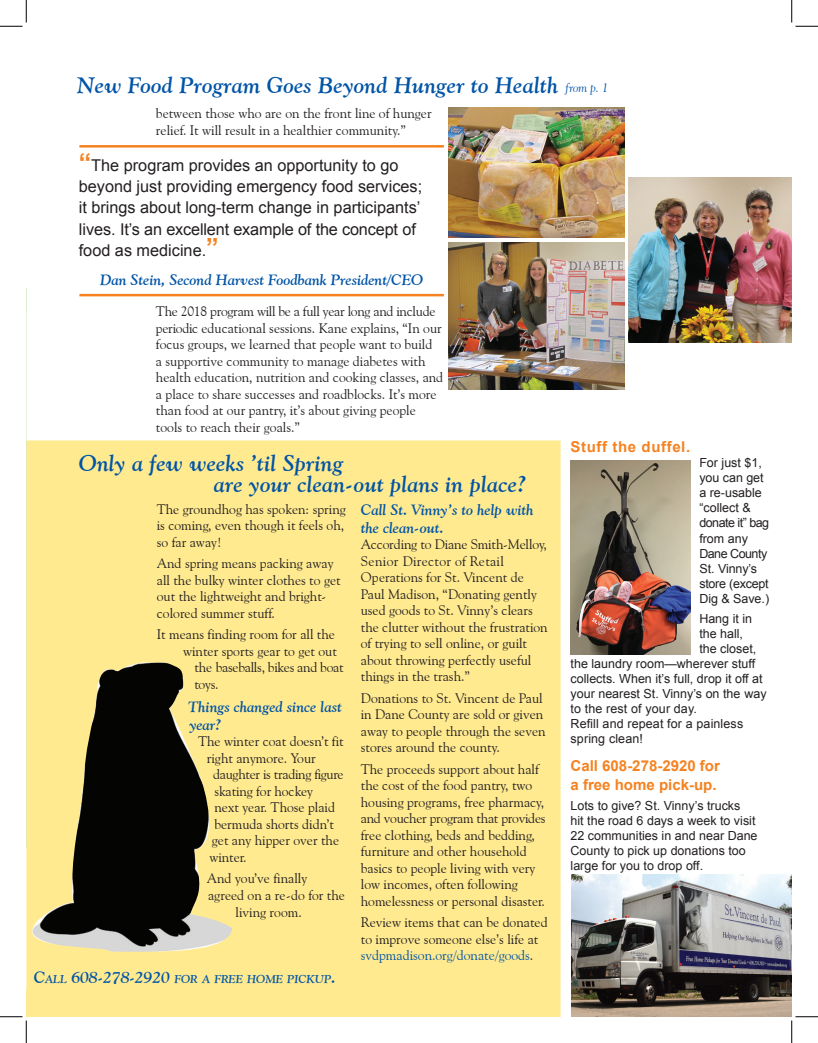
<style>
.page{position:relative;width:818px;height:1043px;background:#fff}
.page>*{position:absolute;margin:0;border:0;box-sizing:border-box;transform-origin:0 0}
.t1{font:italic 700 22.5px/21.2px "Goudy Old Style BT";letter-spacing:.01em;color:#0154a6}
.t2{font:16.25px/21.2px "Arial";color:#231f20}
.t3{font:italic 700 15px/18px "Goudy Old Style BT";color:#0154a6}
.t4{font:700 15px/18.8px "Arial";color:#f58220}
.t5{font:700 15px "Arial";letter-spacing:.04em;color:#f58220}
.t6{font:13.75px/16.5px "Goudy Old Style BT";color:#231f20}
.t7{font:13.75px "Goudy Old Style BT";letter-spacing:-.02em;color:#231f20}
.t8{font:12.5px/15px "Arial";color:#231f20}
.t9{font:italic 700 11.38px "Goudy Old Style BT";color:#0154a6}
.s1{font-weight:400;font-size:12.5px}
.s2{font-weight:700;font-size:25px;color:#f58220}
.s3{color:#0154a6}
.s4{font-size:16.25px}
</style>
<div class="page">
<div style="left:26px;top:440px;width:534px;height:576px;background:#ffea90"></div>
<img style="left:31px;top:662px;width:201px;height:290px">
<img style="left:571px;top:460px;width:119px;height:194px">
<img style="left:571px;top:874px;width:220px;height:142px">
<img style="left:449px;top:107px;width:175px;height:131px">
<img style="left:449px;top:242px;width:175px;height:147px">
<img style="left:628px;top:178px;width:163px;height:165px">
<hr style="left:79px;top:145px;width:365px;height:3px;background:#f58220">
<hr style="left:79px;top:294px;width:365px;height:2px;background:#f58220">
<svg style="left:0;top:0;width:27px;height:27px"></svg>
<svg style="left:0;top:1016px;width:27px;height:26px"></svg>
<svg style="left:791px;top:0;width:27px;height:27px"></svg>
<svg style="left:791px;top:1016px;width:27px;height:26px"></svg>
<h1 class="t1" style="left:77px;top:74px;width:532px">New Food Program Goes Beyond Hunger to Health <span class="s1">from p. 1</span></h1>
<p class="t6" style="left:156px;top:105px;width:277px">between those who are on the front line of hunger relief. It will result in a healthier community.”</p>
<p class="t2" style="left:79px;top:155px;width:345px"><span class="s2">“</span>The program provides an opportunity to go beyond just providing emergency food services; it brings about long-term change in participants’ lives. It’s an excellent example of the concept of food as medicine.<span class="s2">”</span></p>
<p class="t3" style="left:100px;top:270px;width:324px">Dan Stein, Second Harvest Foodbank President/CEO</p>
<p class="t6" style="left:156px;top:303px;width:289px">The 2018 program will be a full year long and include periodic educational sessions. Kane explains, “In our focus groups, we learned that people want to build<br>a supportive community to manage diabetes with health education, nutrition and cooking classes, and a place to share successes and roadblocks. It’s more than food at our pantry, it’s about giving people tools to reach their goals.”</p>
<h1 class="t1" style="left:214px;top:452px;width:314px;text-indent:-135px">Only a few weeks ’til Spring<br>are your clean-out plans in place?</h1>
<p class="t6" style="left:157px;top:500px;width:190px">The groundhog has spoken: spring is coming, even though it feels oh, so far away!</p>
<p class="t6" style="left:157px;top:555px;width:185px">And spring means packing away all the bulky winter clothes to get out the lightweight and bright&shy;colored summer stuff.</p>
<p class="t6" style="left:157px;top:626px;width:180px">It means finding room for all the</p>
<p class="t6" style="left:183px;top:642px;width:155px">winter sports gear to get out</p>
<p class="t7" style="left:194px;top:659px;width:151px">the baseballs, bikes and boat</p>
<p class="t6" style="left:194px;top:675px;width:26px">toys.</p>
<p class="t3" style="left:188px;top:697px;width:155px">Things changed since last year?</p>
<p class="t6" style="left:198px;top:733px;width:147px">The winter coat doesn’t fit</p>
<p class="t6" style="left:207px;top:749px;width:110px">right anymore. Your</p>
<p class="t7" style="left:213px;top:766px;width:132px">daughter is trading figure</p>
<p class="t6" style="left:214px;top:782px;width:100px">skating for hockey</p>
<p class="t6" style="left:214px;top:799px;width:122px">next year. Those plaid</p>
<p class="t6" style="left:214px;top:815px;width:121px">bermuda shorts didn’t</p>
<p class="t6" style="left:212px;top:832px;width:129px">get any hipper over the</p>
<p class="t6" style="left:209px;top:848px;width:39px">winter.</p>
<p class="t6" style="left:207px;top:870px;width:102px">And you’ve finally</p>
<p class="t6" style="left:208px;top:886px;width:138px">agreed on a re-do for the</p>
<p class="t6" style="left:235px;top:903px;width:68px">living room.</p>
<p class="t3" style="left:361px;top:500px;width:174px">Call St. Vinny’s to help with the clean-out.</p>
<p class="t6" style="left:361px;top:536px;width:188px">According to Diane Smith-Melloy,<br>Senior Director of Retail<br>Operations for St. Vincent de<br>Paul Madison, “Donating gently used goods to St. Vinny’s clears the clutter without the frustration of trying to sell online, or guilt about throwing perfectly useful things in the trash.”</p>
<p class="t6" style="left:361px;top:689px;width:186px">Donations to St. Vincent de Paul in Dane County are sold or given away to people through the seven stores around the county.</p>
<p class="t6" style="left:361px;top:760px;width:186px">The proceeds support about half the cost of the food pantry, two housing programs, free pharmacy, and voucher program that provides free clothing, beds and bedding, furniture and other household basics to people living with very low incomes, often following homelessness or personal disaster.</p>
<p class="t6" style="left:361px;top:914px;width:188px">Review items that can be donated to improve someone else’s life at <span class="s3">svdpmadison.org/donate/goods</span>.</p>
<p class="t9" style="left:34px;top:972px;width:303px"><span class="s4">C</span>ALL <span class="s4">608-278-2920</span> FOR A FREE HOME PICKUP<span class="s4">.</span></p>
<p class="t5" style="left:570px;top:437px;width:121px">Stuff the duffel.</p>
<p class="t8" style="left:699px;top:455px;width:71px">For just $1, you can get a re-usable “collect &amp; donate it” bag from any<br>Dane County<br>St. Vinny’s store (except<br>Dig &amp; Save.)</p>
<p class="t8" style="left:699px;top:610px;width:54px">Hang it in</p>
<p class="t8" style="left:699px;top:625px;width:45px">the hall,</p>
<p class="t8" style="left:699px;top:640px;width:58px">the closet,</p>
<p class="t8" style="left:570px;top:655px;width:186px">the laundry room—wherever stuff</p>
<p class="t8" style="left:570px;top:670px;width:193px">collects. When it’s full, drop it off at</p>
<p class="t8" style="left:570px;top:685px;width:198px">your nearest St. Vinny’s on the way</p>
<p class="t8" style="left:570px;top:700px;width:128px">to the rest of your day.</p>
<p class="t8" style="left:570px;top:715px;width:174px">Refill and repeat for a painless</p>
<p class="t8" style="left:570px;top:730px;width:74px">spring clean!</p>
<p class="t4" style="left:570px;top:757px;width:151px">Call 608-278-2920 for a free home pick-up.</p>
<p class="t8" style="left:570px;top:798px;width:188px">Lots to give? St. Vinny’s trucks<br>hit the road 6 days a week to visit<br>22 communities in and near Dane<br>County to pick up donations too large for you to drop off.</p>
</div>
